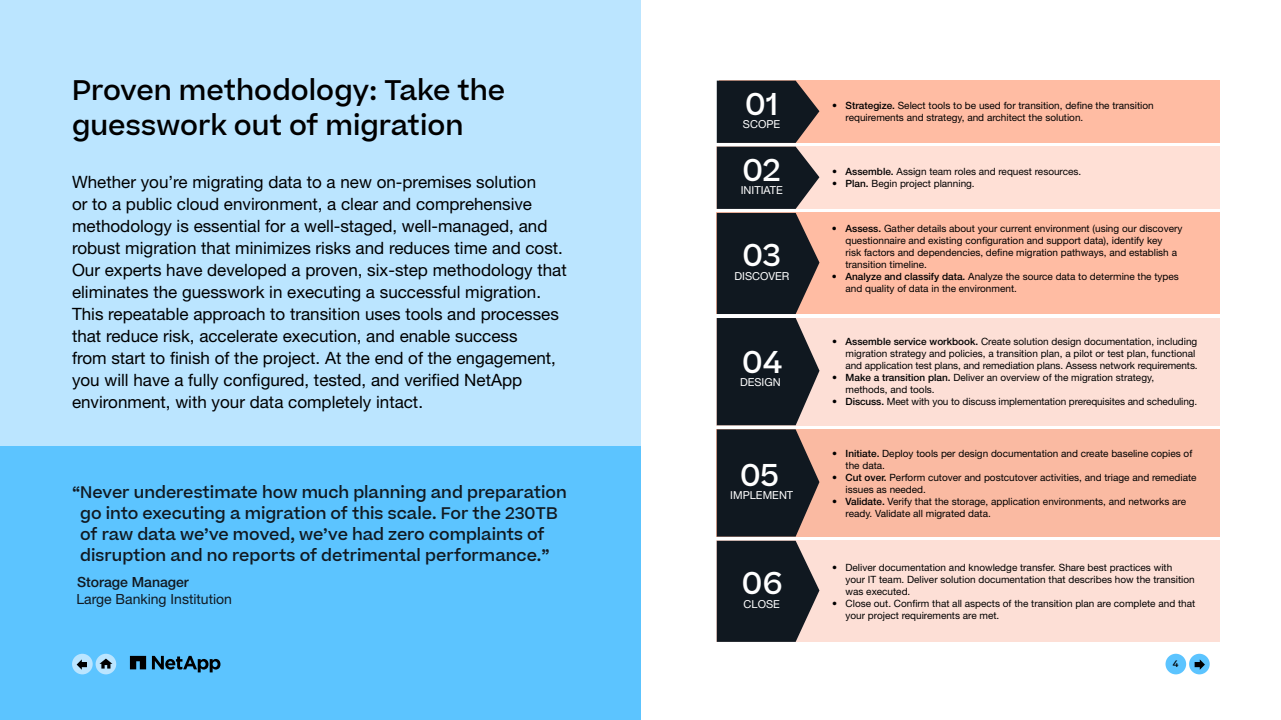
<style>
.page{position:relative;width:1281px;height:720px;background:#fff}
.page>*{position:absolute;margin:0;border:0;box-sizing:border-box;transform-origin:0 0}
.t1{font:500 30px "Beatrice";color:#fff}
.t2{font:500 27px/35px "Beatrice";color:#000}
.t3{font:17px/22px "Helvetica Neue LT Std";color:#000}
.t4{font:500 16px/21px "Beatrice";color:#111921}
.t5{font:14px "Helvetica Neue LT Std";color:#111921}
.t6{font:500 14px "Helvetica Neue LT Std";color:#111921}
.t7{font:11px "Helvetica Neue LT Std";color:#fff}
.t8{font:10px/12px "Helvetica Neue LT Std";color:#000}
.t9{font:500 9px "Beatrice";color:#000}
.s1{font-weight:500}
</style>
<div class="page">
<div style="left:0;top:0;width:640px;height:450px;background:#bbe5ff"></div>
<div style="left:0;top:446px;width:640px;height:274px;background:#5cc4ff"></div>
<div style="left:96px;top:654px;width:20px;height:20px;background:#bbe5ff;border-radius:50%"></div>
<svg style="left:99px;top:659px;width:13px;height:10px"></svg>
<div style="left:72px;top:654px;width:21px;height:20px;background:#bbe5ff;border-radius:50%"></div>
<svg style="left:77px;top:659px;width:10px;height:11px"></svg>
<div style="left:719px;top:81px;width:500px;height:62px;background:#ffbca3"></div>
<div style="left:716px;top:147px;width:503px;height:62px;background:#ffe0d6"></div>
<div style="left:716px;top:213px;width:503px;height:101px;background:#ffbca3"></div>
<div style="left:716px;top:318px;width:503px;height:107px;background:#fddfd6"></div>
<div style="left:716px;top:429px;width:503px;height:108px;background:#fabaa2"></div>
<div style="left:716px;top:541px;width:503px;height:101px;background:#fddfd6"></div>
<svg style="left:716px;top:81px;width:103px;height:561px;background:#333439"></svg>
<svg style="left:152px;top:656px;width:68px;height:16px"></svg>
<svg style="left:130px;top:656px;width:16px;height:13px"></svg>
<div style="left:1188px;top:654px;width:21px;height:20px;background:#5cc4ff;border-radius:50%"></div>
<svg style="left:1194px;top:659px;width:10px;height:11px"></svg>
<div style="left:1165px;top:654px;width:20px;height:20px;background:#5cc4ff;border-radius:50%"></div>
<h2 class="t2" style="left:72px;top:73px;width:434px">Proven methodology: Take the guesswork out of migration</h2>
<p class="t3" style="left:72px;top:171px;width:496px">Whether you’re migrating data to a new on-premises solution<br>or to a public cloud environment, a clear and comprehensive methodology is essential for a well-staged, well-managed, and robust migration that minimizes risks and reduces time and cost.<br>Our experts have developed a proven, six-step methodology that eliminates the guesswork in executing a successful migration.<br>This repeatable approach to transition uses tools and processes that reduce risk, accelerate execution, and enable success<br>from start to finish of the project. At the end of the engagement, you will have a fully configured, tested, and verified NetApp environment, with your data completely intact.</p>
<h3 class="t4" style="left:80px;top:482px;width:488px;text-indent:-8px">“Never underestimate how much planning and preparation go into executing a migration of this scale. For the 230TB of raw data we’ve moved, we’ve had zero complaints of disruption and no reports of detrimental performance.”</h3>
<h3 class="t6" style="left:77px;top:574px;width:113px">Storage Manager</h3>
<h3 class="t5" style="left:76px;top:590px;width:157px">Large Banking Institution</h3>
<h1 class="t1" style="left:745px;top:84px;width:34px">01</h1>
<p class="t7" style="left:742px;top:118px;width:39px">SCOPE</p>
<h1 class="t1" style="left:742px;top:150px;width:39px">02</h1>
<p class="t7" style="left:740px;top:184px;width:43px">INITIATE</p>
<h1 class="t1" style="left:742px;top:236px;width:40px">03</h1>
<p class="t7" style="left:734px;top:269px;width:56px">DISCOVER</p>
<h1 class="t1" style="left:742px;top:342px;width:41px">04</h1>
<p class="t7" style="left:740px;top:376px;width:42px">DESIGN</p>
<h1 class="t1" style="left:740px;top:455px;width:40px">05</h1>
<p class="t7" style="left:730px;top:489px;width:64px">IMPLEMENT</p>
<h1 class="t1" style="left:741px;top:563px;width:42px">06</h1>
<p class="t7" style="left:743px;top:597px;width:38px">CLOSE</p>
<p class="t8" style="left:832px;top:100px;width:323px"><span class="s1">• Strategize.</span> Select tools to be used for transition, define the transition</p>
<p class="t8" style="left:845px;top:112px;width:239px">requirements and strategy, and architect the solution.</p>
<p class="t8" style="left:832px;top:166px;width:251px"><span class="s1">• Assemble.</span> Assign team roles and request resources.</p>
<p class="t8" style="left:832px;top:178px;width:144px"><span class="s1">• Plan.</span> Begin project planning.</p>
<p class="t8" style="left:845px;top:222px;width:338px;text-indent:-14px"><span class="s1">• Assess.</span> Gather details about your current environment (using our discovery questionnaire and existing configuration and support data), identify key<br>risk factors and dependencies, define migration pathways, and establish a transition timeline.</p>
<p class="t8" style="left:845px;top:270px;width:335px;text-indent:-14px"><span class="s1">• Analyze and classify data.</span> Analyze the source data to determine the types and quality of data in the environment.</p>
<p class="t8" style="left:845px;top:336px;width:353px;text-indent:-14px"><span class="s1">• Assemble service workbook.</span> Create solution design documentation, including migration strategy and policies, a transition plan, a pilot or test plan, functional and application test plans, and remediation plans. Assess network requirements.</p>
<p class="t8" style="left:845px;top:372px;width:310px;text-indent:-14px"><span class="s1">• Make a transition plan.</span> Deliver an overview of the migration strategy, methods, and tools.</p>
<p class="t8" style="left:832px;top:396px;width:366px"><span class="s1">• Discuss.</span> Meet with you to discuss implementation prerequisites and scheduling.</p>
<p class="t8" style="left:845px;top:447px;width:348px;text-indent:-14px"><span class="s1">• Initiate.</span> Deploy tools per design documentation and create baseline copies of the data.</p>
<p class="t8" style="left:845px;top:471px;width:352px;text-indent:-14px"><span class="s1">• Cut over.</span> Perform cutover and postcutover activities, and triage and remediate issues as needed.</p>
<p class="t8" style="left:845px;top:495px;width:342px;text-indent:-14px"><span class="s1">• Validate.</span> Verify that the storage, application environments, and networks are ready. Validate all migrated data.</p>
<p class="t8" style="left:845px;top:561px;width:350px;text-indent:-14px">• Deliver documentation and knowledge transfer. Share best practices with<br>your IT team. Deliver solution documentation that describes how the transition was executed.</p>
<p class="t8" style="left:845px;top:597px;width:351px;text-indent:-14px">• Close out. Confirm that all aspects of the transition plan are complete and that your project requirements are met.</p>
<p class="t9" style="left:1172px;top:658px;width:7px">4</p>
</div>
